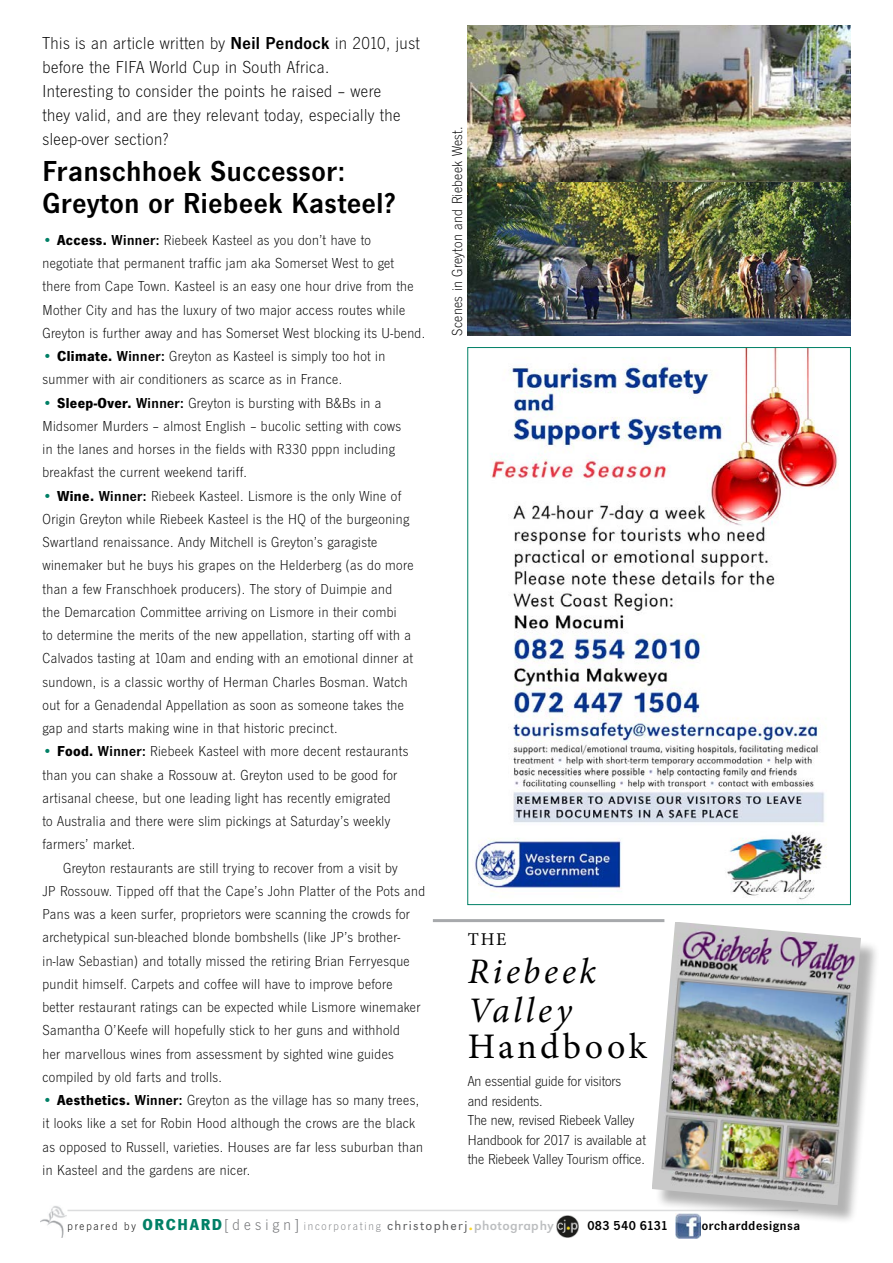
<style>
.page{position:relative;width:893px;height:1263px;background:#fff}
.page>*{position:absolute;margin:0;border:0;box-sizing:border-box;transform-origin:0 0}
.t1{font:italic 36px/39px "Minion Pro";letter-spacing:.095em;color:#000}
.t2{font:36px "Minion Pro";letter-spacing:.095em;color:#000}
.t3{font:600 30px/31.5px "News Got T";letter-spacing:.025em;color:#000}
.t4{font:18px/24px "News Got T Ligh";letter-spacing:.025em;color:#000}
.t5{font:18px "Minion Pro";color:#000}
.t6{font:15px/23.2px "News Got T Ligh";letter-spacing:.025em;color:#000}
.t7{font:15px/19.5px "News Got T Ligh";color:#000}
.t8{font:600 13.5px "News Got T";letter-spacing:.05em;color:#000}
.t9{font:600 13.5px "News Got T";letter-spacing:.025em;color:#000}
.t10{font:12px "News Got T Ligh";letter-spacing:.15em;color:#808285}
.s1{font-family:"News Got T";font-weight:600}
.s2{font-family:"News Got T";font-weight:700;color:#008066}
.s3{font-family:"News Got T";font-weight:700}
.s4{color:#000}
.s5{font-family:"News Got T";font-weight:700;font-size:16.5px;color:#008066}
.s6{font-size:16.5px;color:#6d6e71}
.s7{font-family:"URW Grotesk T Ligh";font-size:13.5px;color:#58595b}
.s8{font-family:"URW Grotesk T";font-weight:700;font-size:13.5px;color:#ffda23}
.s9{font-family:"URW Grotesk T";font-size:13.5px;color:#bcbec0}
</style>
<div class="page">
<hr style="left:433px;top:919px;width:231px;height:3px;background:#a7a9ac">
<img style="left:41px;top:1206px;width:25px;height:31px">
<img style="left:675px;top:1224px;width:26px;height:15px">
<img style="left:557px;top:1215px;width:22px;height:22px">
<hr style="left:68px;top:1210px;width:730px;height:1px;background:#dcddde">
<img style="left:468px;top:26px;width:382px;height:310px">
<img style="left:474px;top:349px;width:365px;height:551px">
<div style="left:655px;top:925px;width:226px;height:299px;background:#000;opacity:.3"></div>
<img style="left:652px;top:922px;width:209px;height:283px">
<p class="t4" style="left:43px;top:31px;width:379px">This is an article written by <span class="s1">Neil Pendock</span> in 2010, just before the FIFA World Cup in South Africa.<br>Interesting to consider the points he raised – were<br>they valid, and are they relevant today, especially the sleep-over section?</p>
<h2 class="t3" style="left:43px;top:154px;width:355px">Franschhoek Successor:<br>Greyton or Riebeek Kasteel?</h2>
<p class="t6" style="left:43px;top:228px;width:384px"><span class="s2">•</span> <span class="s3">Access.</span> <span class="s1">Winner:</span> Riebeek Kasteel as you don’t have to negotiate that permanent traffic jam aka Somerset West to get there from Cape Town. Kasteel is an easy one hour drive from the Mother City and has the luxury of two major access routes while Greyton is further away and has Somerset West blocking its U-bend.</p>
<p class="t6" style="left:43px;top:344px;width:344px"><span class="s2">•</span> <span class="s3">Climate.</span> <span class="s1">Winner:</span> Greyton as Kasteel is simply too hot in summer with air conditioners as scarce as in France.</p>
<p class="t6" style="left:43px;top:391px;width:360px"><span class="s2">•</span> <span class="s3">Sleep-Over.</span> <span class="s1">Winner:</span> Greyton is bursting with B&amp;Bs in a Midsomer Murders – almost English – bucolic setting with cows in the lanes and horses in the fields with R330 pppn including breakfast the current weekend tariff.</p>
<p class="t6" style="left:43px;top:484px;width:373px"><span class="s2">•</span> <span class="s3">Wine.</span> <span class="s1">Winner:</span> Riebeek Kasteel. Lismore is the only Wine of Origin Greyton while Riebeek Kasteel is the HQ of the burgeoning Swartland renaissance. Andy Mitchell is Greyton’s garagiste winemaker but he buys his grapes on the Helderberg (as do more than a few Franschhoek producers). The story of Duimpie and<br>the Demarcation Committee arriving on Lismore in their combi<br>to determine the merits of the new appellation, starting off with a Calvados tasting at 10am and ending with an emotional dinner at sundown, is a classic worthy of Herman Charles Bosman. Watch out for a Genadendal Appellation as soon as someone takes the gap and starts making wine in that historic precinct.</p>
<p class="t6" style="left:43px;top:739px;width:367px"><span class="s2">•</span> <span class="s3">Food.</span> <span class="s1">Winner:</span> Riebeek Kasteel with more decent restaurants than you can shake a Rossouw at. Greyton used to be good for artisanal cheese, but one leading light has recently emigrated<br>to Australia and there were slim pickings at Saturday’s weekly farmers’ market.</p>
<p class="t6" style="left:43px;top:856px;width:384px;text-indent:21px">Greyton restaurants are still trying to recover from a visit by<br>JP Rossouw. Tipped off that the Cape’s John Platter of the Pots and Pans was a keen surfer, proprietors were scanning the crowds for archetypical sun-bleached blonde bombshells (like JP’s brother&shy;in-law Sebastian) and totally missed the retiring Brian Ferryesque pundit himself. Carpets and coffee will have to improve before better restaurant ratings can be expected while Lismore winemaker Samantha O’Keefe will hopefully stick to her guns and withhold<br>her marvellous wines from assessment by sighted wine guides compiled by old farts and trolls.</p>
<p class="t6" style="left:43px;top:1088px;width:382px"><span class="s2">•</span> <span class="s3">Aesthetics.</span> <span class="s1">Winner:</span> Greyton as the village has so many trees, it looks like a set for Robin Hood although the crows are the black as opposed to Russell, varieties. Houses are far less suburban than in Kasteel and the gardens are nicer.</p>
<p class="t6" style="left:445px;top:336px;width:211px;rotate:-90deg">Scenes in Greyton and Riebeek West.</p>
<p class="t5" style="left:468px;top:927px;width:40px">THE</p>
<h1 class="t1" style="left:468px;top:952px;width:130px">Riebeek<br>Valley</h1>
<h1 class="t2" style="left:468px;top:1022px;width:181px">Handbook</h1>
<p class="t7" style="left:468px;top:1071px;width:180px">An essential guide for visitors<br>and residents.<br>The new, revised Riebeek Valley<br>Handbook for 2017 is available at the Riebeek Valley Tourism office.</p>
<p class="t10" style="left:68px;top:1219px;width:488px"><span class="s4">prepared by</span> <span class="s5">ORCHARD</span><span class="s6">[design]</span> incorporating <span class="s7">christopherj</span><span class="s8">.</span><span class="s9">photography</span></p>
<p class="t9" style="left:587px;top:1217px;width:82px">083 540 6131</p>
<p class="t8" style="left:702px;top:1217px;width:100px">orcharddesignsa</p>
</div>
